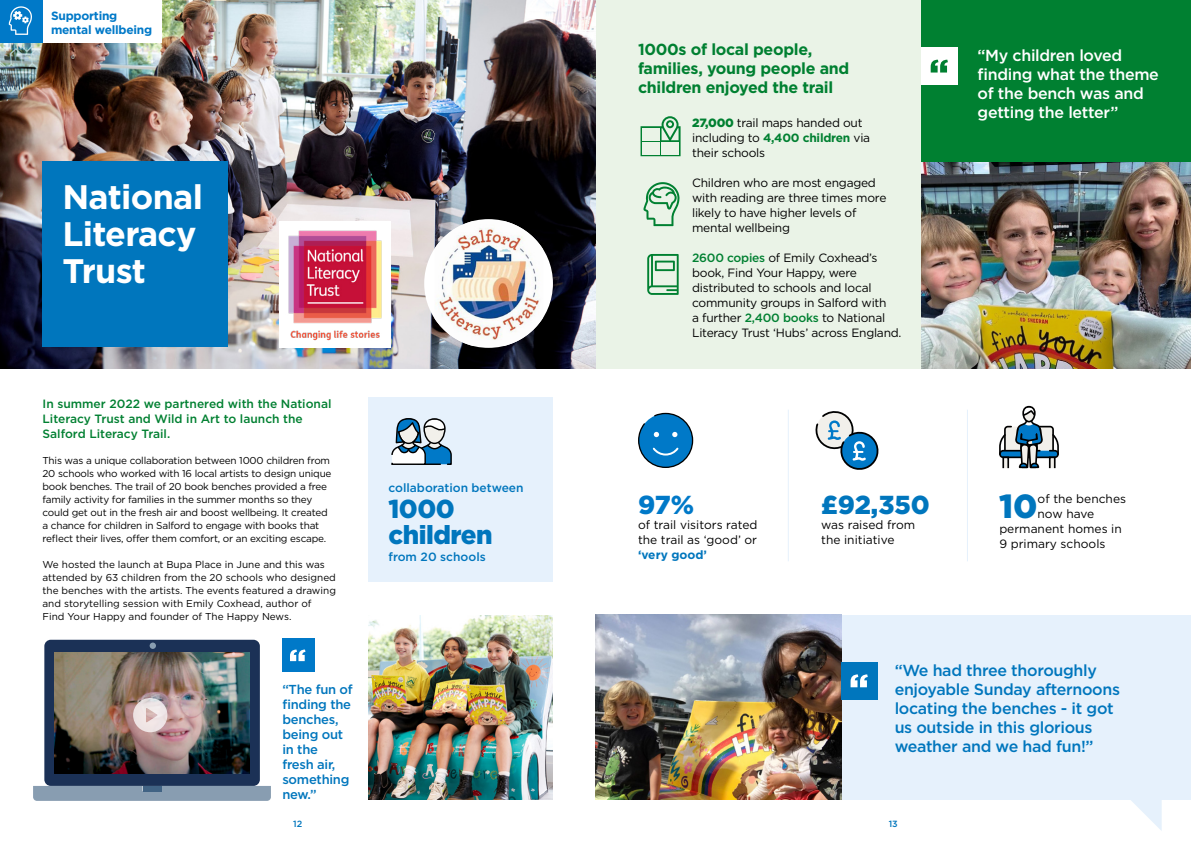
<style>
.page{position:relative;width:1191px;height:842px;background:#fff}
.page>*{position:absolute;margin:0;border:0;box-sizing:border-box;transform-origin:0 0}
.Main_Headings{font:700 34px/37px "Gotham";letter-spacing:-.02em;color:#fff}
.Body_Copy{font:900 33.4px "Gotham";color:#0076bd}
.Intro_Para_Cyan{font:900 26px/26px "Gotham";letter-spacing:-.02em;color:#0076bd}
.Body_Copy-2{font:900 26px "Gotham";color:#0076bd}
.Body_Copy-3{font:900 26px "Gotham";color:#0079c8}
.Subheadings_Cyan{font:500 16px/19px "Gotham";letter-spacing:-.02em;color:#0076bd}
.Subheading_White{font:500 16px/19px "Gotham";letter-spacing:-.02em;color:#fff}
.Subheading_Green{font:700 16px/19px "Gotham";letter-spacing:-.02em;color:#008031}
.Subheadings_Cyan-2{font:500 13px/15px "Gotham";letter-spacing:-.02em;color:#0076bd}
.Body_Copy-4{font:12px/15px "Gotham";letter-spacing:-.02em;color:#000}
.Green_Intro_Para{font:500 12px/15px "Gotham";color:#008031}
.Body_Copy-5{font:12px/15px "Gotham";color:#000}
.Intro_Para_Cyan-2{font:500 12px "Gotham";color:#0076bd}
.Main_Headings-2{font:700 12px/14px "Gotham";letter-spacing:-.02em;color:#0079c8}
.Body_Copy-6{font:10px/13px "Gotham";letter-spacing:-.02em;color:#000}
.Body_Copy-7{font:10px/13px "Gotham";color:#000}
.t1{font:500 9px "Gotham";color:#0076bd}
.s1{font-weight:900;color:#008031}
.s2{font-weight:700;color:#008031}
.s3{font-weight:500;color:#008031}
.s4{font-weight:700;color:#0076bd}
</style>
<div class="page">
<img style="left:369px;top:615px;width:184px;height:184px">
<div style="left:595px;top:0;width:596px;height:368px;background:#eaf3e7"></div>
<div style="left:369px;top:397px;width:184px;height:184px;background:#e6f1fc"></div>
<div style="left:840px;top:615px;width:351px;height:184px;background:#e6f1fc"></div>
<div style="left:921px;top:0;width:270px;height:184px;background:#008031"></div>
<img style="left:0;top:0;width:595px;height:368px">
<div style="left:43px;top:162px;width:185px;height:185px;background:#0076bd"></div>
<div style="left:424px;top:219px;width:129px;height:129px;background:#fff;border-radius:50%"></div>
<img style="left:434px;top:221px;width:109px;height:125px">
<svg style="left:391px;top:418px;width:61px;height:47px"></svg>
<img style="left:921px;top:163px;width:270px;height:206px">
<img style="left:595px;top:615px;width:246px;height:184px">
<div style="left:282px;top:639px;width:33px;height:33px;background:#0079c8"></div>
<svg style="left:290px;top:649px;width:15px;height:12px"></svg>
<div style="left:841px;top:662px;width:37px;height:37px;background:#0076bd"></div>
<div style="left:921px;top:47px;width:37px;height:38px;background:#fff"></div>
<svg style="left:850px;top:674px;width:17px;height:13px"></svg>
<svg style="left:930px;top:60px;width:18px;height:13px"></svg>
<svg style="left:638px;top:412px;width:56px;height:56px"></svg>
<svg style="left:999px;top:405px;width:60px;height:64px"></svg>
<svg style="left:815px;top:411px;width:64px;height:59px"></svg>
<hr style="left:788px;top:410px;width:1px;height:151px;background:#e6f1fc">
<hr style="left:967px;top:410px;width:1px;height:151px;background:#e6f1fc">
<svg style="left:640px;top:116px;width:40px;height:40px"></svg>
<svg style="left:643px;top:182px;width:36px;height:44px"></svg>
<svg style="left:647px;top:254px;width:31px;height:41px"></svg>
<svg style="left:1086px;top:799px;width:75px;height:31px"></svg>
<div style="left:44px;top:640px;width:216px;height:146px;background:#1b3156;border-radius:6px"></div>
<svg style="left:33px;top:786px;width:238px;height:15px;background:#889db1"></svg>
<div style="left:143px;top:786px;width:18px;height:5px;background:#416384"></div>
<div style="left:150px;top:642px;width:6px;height:7px;background:#889db1;border-radius:50%"></div>
<img style="left:54px;top:652px;width:195px;height:122px">
<svg style="left:133px;top:698px;width:34px;height:34px"></svg>
<div style="left:43px;top:0;width:119px;height:43px;background:#fff"></div>
<div style="left:0;top:0;width:43px;height:43px;background:#0079c8"></div>
<svg style="left:8px;top:6px;width:24px;height:29px"></svg>
<img style="left:279px;top:221px;width:111px;height:127px">
<p class="Main_Headings-2" style="left:51px;top:8px;width:103px">Supporting mental wellbeing</p>
<p class="Main_Headings" style="left:62px;top:178px;width:142px">National<br>Literacy<br>Trust</p>
<p class="Green_Intro_Para" style="left:43px;top:396px;width:290px">In summer 2022 we partnered with the National<br>Literacy Trust and Wild in Art to launch the<br>Salford Literacy Trail.</p>
<p class="Body_Copy-6" style="left:43px;top:454px;width:290px">This was a unique collaboration between 1000 children from 20 schools who worked with 16 local artists to design unique book benches. The trail of 20 book benches provided a free family activity for families in the summer months so they could get out in the fresh air and boost wellbeing. It created a chance for children in Salford to engage with books that reflect their lives, offer them comfort, or an exciting escape.</p>
<p class="Body_Copy-7" style="left:43px;top:558px;width:295px">We hosted the launch at Bupa Place in June and this was attended by 63 children from the 20 schools who designed the benches with the artists. The events featured a drawing and storytelling session with Emily Coxhead, author of Find Your Happy and founder of The Happy News.</p>
<p class="Subheadings_Cyan-2" style="left:282px;top:682px;width:72px">“The fun of finding the benches, being out in the<br>fresh air, something new.”</p>
<p class="Intro_Para_Cyan-2" style="left:388px;top:479px;width:137px">collaboration between</p>
<p class="Intro_Para_Cyan" style="left:388px;top:495px;width:105px">1000 children</p>
<p class="Intro_Para_Cyan-2" style="left:388px;top:549px;width:99px">from 20 schools</p>
<p class="Subheading_Green" style="left:638px;top:40px;width:213px">1000s of local people, families, young people and children enjoyed the trail</p>
<p class="Body_Copy-4" style="left:692px;top:115px;width:180px"><span class="s1">27,000</span> trail maps handed out including to <span class="s2">4,400 children</span> via their schools</p>
<p class="Body_Copy-4" style="left:692px;top:175px;width:196px">Children who are most engaged with reading are three times more likely to have higher levels of mental wellbeing</p>
<p class="Body_Copy-4" style="left:692px;top:250px;width:211px"><span class="s3">2600 copies</span> of Emily Coxhead’s book, Find Your Happy, were distributed to schools and local community groups in Salford with<br>a further <span class="s3">2,400 books</span> to National<br>Literacy Trust ‘Hubs’ across England.</p>
<p class="Subheading_White" style="left:977px;top:46px;width:183px">“My children loved finding what the theme of the bench was and getting the letter”</p>
<p class="Body_Copy-3" style="left:638px;top:487px;width:58px">97%</p>
<p class="Body_Copy-4" style="left:638px;top:517px;width:121px;text-align:justify">of trail visitors rated the trail as ‘good’ or <span class="s4">‘very good’</span></p>
<p class="Body_Copy-2" style="left:821px;top:487px;width:110px">£92,350</p>
<p class="Body_Copy-5" style="left:821px;top:517px;width:96px">was raised from the initiative</p>
<p class="Body_Copy" style="left:999px;top:483px;width:40px">10</p>
<p class="Body_Copy-5" style="left:1037px;top:491px;width:90px">of the benches</p>
<p class="Body_Copy-4" style="left:1037px;top:506px;width:58px">now have</p>
<p class="Body_Copy-5" style="left:999px;top:521px;width:124px">permanent homes in</p>
<p class="Body_Copy-5" style="left:999px;top:536px;width:108px">9 primary schools</p>
<p class="Subheadings_Cyan" style="left:894px;top:661px;width:227px">“We had three thoroughly enjoyable Sunday afternoons locating the benches - it got us outside in this glorious weather and we had fun!”</p>
<p class="t1" style="left:293px;top:817px;width:10px">12</p>
<p class="t1" style="left:888px;top:817px;width:10px">13</p>
</div>
